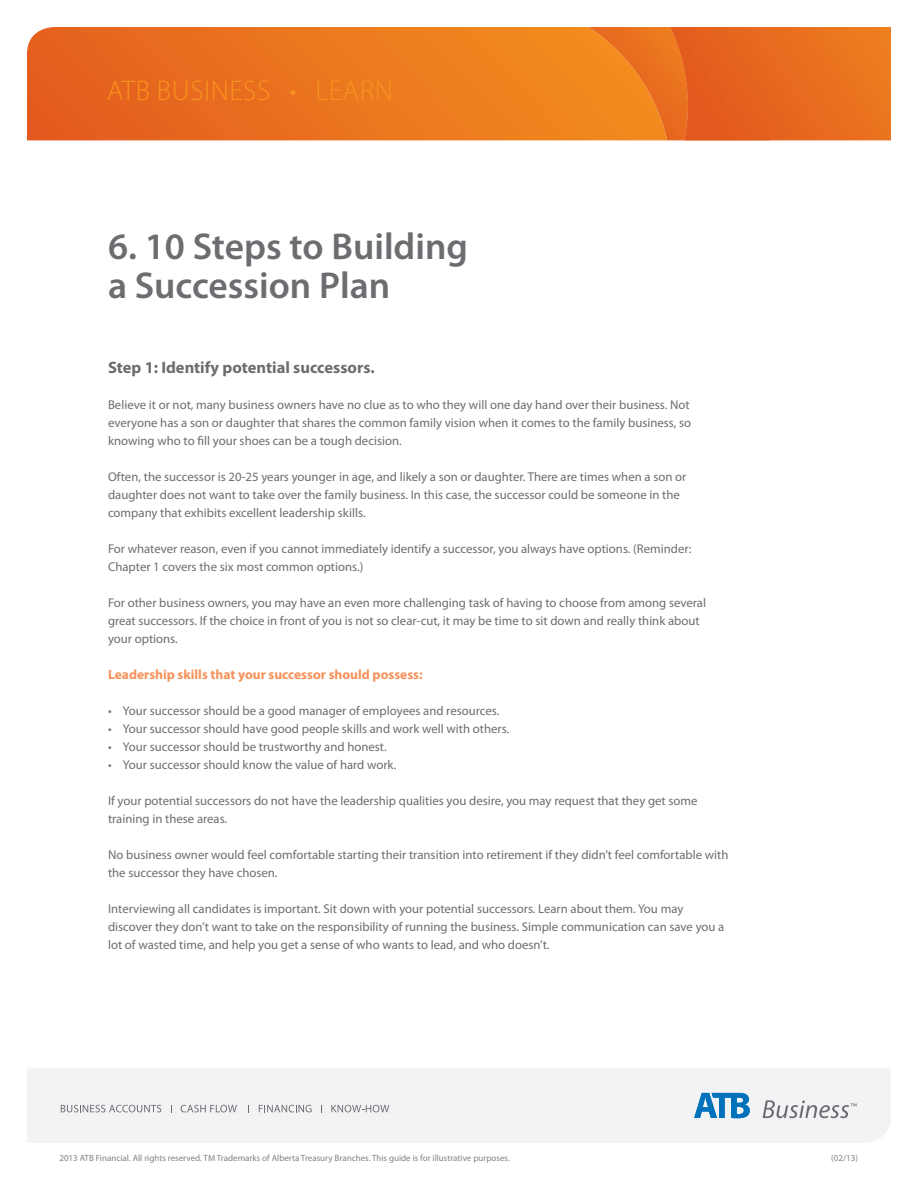
<style>
.page{position:relative;width:918px;height:1188px;background:#fff}
.page>*{position:absolute;margin:0;border:0;box-sizing:border-box;transform-origin:0 0}
.t1{font:600 37.5px/39px "Myriad Pro";color:#6c6d70}
.t2{font:300 28.5px "Myriad Pro";letter-spacing:.02em;color:#f7931d}
.t3{font:700 16.5px "Myriad Pro";color:#6c6d70}
.t4{font:700 13.5px "Myriad Pro";color:#f79159}
.t5{font:12.75px/18px "Myriad Pro";color:#6c6d70}
.t6{font:9px "Myriad Pro";color:#808285}
</style>
<div class="page">
<svg style="left:27px;top:27px;width:562px;height:113px;background:#ea741e"></svg>
<svg style="left:589px;top:27px;width:302px;height:113px;background:#e9701e"></svg>
<div style="left:27px;top:1069px;width:864px;height:74px;background:#f2f3f4"></div>
<svg style="left:694px;top:1093px;width:56px;height:25px"></svg>
<svg style="left:763px;top:1100px;width:94px;height:18px"></svg>
<svg style="left:61px;top:1105px;width:100px;height:7px"></svg>
<svg style="left:181px;top:1105px;width:56px;height:7px"></svg>
<svg style="left:259px;top:1105px;width:53px;height:7px"></svg>
<svg style="left:331px;top:1105px;width:58px;height:7px"></svg>
<h2 class="t2" style="left:107px;top:73px;width:283px">ATB BUSINESS • LEARN</h2>
<h1 class="t1" style="left:108px;top:226px;width:361px">6. 10 Steps to Building a Succession Plan</h1>
<p class="t3" style="left:108px;top:357px;width:268px">Step 1: Identify potential successors.</p>
<p class="t5" style="left:108px;top:396px;width:585px;text-align:justify">Believe it or not, many business owners have no clue as to who they will one day hand over their business. Not everyone has a son or daughter that shares the common family vision when it comes to the family business, so knowing who to fill your shoes can be a tough decision.</p>
<p class="t5" style="left:108px;top:468px;width:580px">Often, the successor is 20-25 years younger in age, and likely a son or daughter. There are times when a son or daughter does not want to take over the family business. In this case, the successor could be someone in the company that exhibits excellent leadership skills.</p>
<p class="t5" style="left:108px;top:540px;width:585px">For whatever reason, even if you cannot immediately identify a successor, you always have options. (Reminder:<br>Chapter 1 covers the six most common options.)</p>
<p class="t5" style="left:108px;top:594px;width:600px">For other business owners, you may have an even more challenging task of having to choose from among several great successors. If the choice in front of you is not so clear-cut, it may be time to sit down and really think about your options.</p>
<p class="t4" style="left:108px;top:666px;width:316px">Leadership skills that your successor should possess:</p>
<p class="t5" style="left:108px;top:702px;width:393px">• Your successor should be a good manager of employees and resources.</p>
<p class="t5" style="left:108px;top:720px;width:403px">• Your successor should have good people skills and work well with others.</p>
<p class="t5" style="left:108px;top:738px;width:280px">• Your successor should be trustworthy and honest.</p>
<p class="t5" style="left:108px;top:756px;width:290px">• Your successor should know the value of hard work.</p>
<p class="t5" style="left:108px;top:792px;width:591px">If your potential successors do not have the leadership qualities you desire, you may request that they get some training in these areas.</p>
<p class="t5" style="left:108px;top:846px;width:622px">No business owner would feel comfortable starting their transition into retirement if they didn’t feel comfortable with the successor they have chosen.</p>
<p class="t5" style="left:108px;top:900px;width:618px">Interviewing all candidates is important. Sit down with your potential successors. Learn about them. You may discover they don’t want to take on the responsibility of running the business. Simple communication can save you a lot of wasted time, and help you get a sense of who wants to lead, and who doesn’t.</p>
<p class="t6" style="left:59px;top:1152px;width:452px">2013 ATB Financial. All rights reserved. TM Trademarks of Alberta Treasury Branches. This guide is for illustrative purposes.</p>
<p class="t6" style="left:831px;top:1152px;width:28px">(02/13)</p>
</div>
